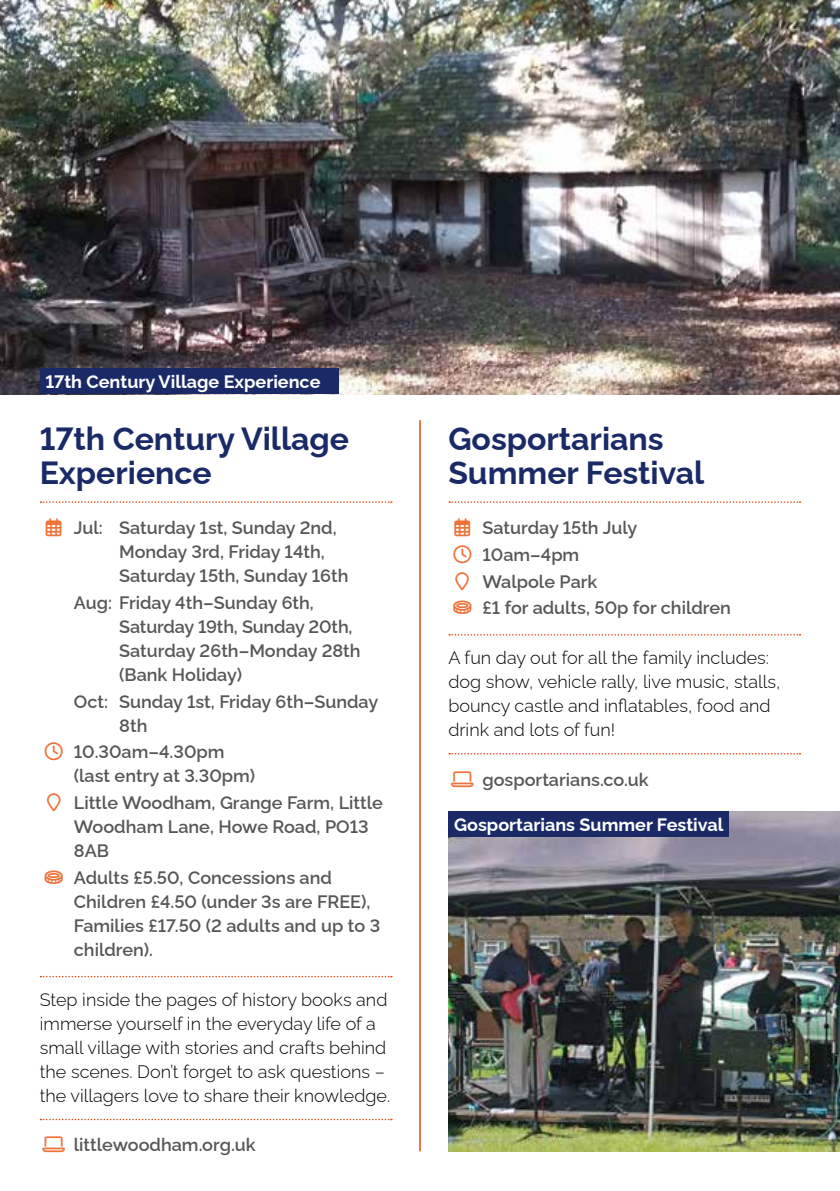
<style>
.page{position:relative;width:840px;height:1191px;background:#fff}
.page>*{position:absolute;margin:0;border:0;box-sizing:border-box;transform-origin:0 0}
.t1{font:700 32px/34px "Raleway";color:#192a67}
.t2{font:600 18px/24px "Raleway";color:#575756}
.t3{font:300 18px/24px "Raleway";color:#000}
.t4{font:700 18px "Raleway";color:#fff}
.s1{color:#ee723a}
</style>
<div class="page">
<hr style="left:419px;top:420px;width:1px;height:731px;background:#e84910">
<svg style="left:40px;top:501px;width:351px;height:2px"></svg>
<svg style="left:40px;top:976px;width:351px;height:1px"></svg>
<svg style="left:40px;top:1118px;width:351px;height:2px"></svg>
<img style="left:0;top:0;width:839px;height:394px">
<svg style="left:449px;top:501px;width:351px;height:2px"></svg>
<svg style="left:449px;top:634px;width:351px;height:1px"></svg>
<svg style="left:449px;top:753px;width:351px;height:1px"></svg>
<img style="left:448px;top:811px;width:391px;height:340px">
<div style="left:448px;top:811px;width:280px;height:26px;background:#192a67"></div>
<div style="left:40px;top:369px;width:298px;height:25px;background:#192a67"></div>
<h1 class="t4" style="left:45px;top:368px;width:276px">17th Century Village Experience</h1>
<h1 class="t1" style="left:40px;top:418px;width:311px">17th Century Village<br>Experience</h1>
<p class="t2" style="left:119px;top:513px;width:231px;text-indent:-73px"><span class="s1">●■●▼</span> Jul: Saturday 1st, Sunday 2nd,<br>Monday 3rd, Friday 14th,<br>Saturday 15th, Sunday 16th</p>
<p class="t2" style="left:119px;top:588px;width:243px;text-indent:-45px">Aug: Friday 4th–Sunday 6th,<br>Saturday 19th, Sunday 20th,<br>Saturday 26th–Monday 28th (Bank Holiday)</p>
<p class="t2" style="left:119px;top:687px;width:260px;text-indent:-45px">Oct: Sunday 1st, Friday 6th–Sunday<br>8th</p>
<p class="t2" style="left:74px;top:738px;width:183px;text-indent:-29px"><span class="s1">●□</span> 10.30am–4.30pm (last entry at 3.30pm)</p>
<p class="t2" style="left:74px;top:789px;width:310px">Little Woodham, Grange Farm, Little<br>Woodham Lane, Howe Road, PO13<br>8AB</p>
<p class="t2" style="left:74px;top:863px;width:308px;text-indent:-29px"><span class="s1">□■</span> Adults £5.50, Concessions and<br>Children £4.50 (under 3s are FREE),<br>Families £17.50 (2 adults and up to 3 children).</p>
<p class="t3" style="left:40px;top:985px;width:352px">Step inside the pages of history books and immerse yourself in the everyday life of a small village with stories and crafts behind the scenes. Don’t forget to ask questions – the villagers love to share their knowledge.</p>
<p class="t2" style="left:42px;top:1130px;width:214px"><span class="s1">●▼□</span> littlewoodham.org.uk</p>
<h1 class="t1" style="left:448px;top:418px;width:257px">Gosportarians<br>Summer Festival</h1>
<p class="t2" style="left:454px;top:513px;width:184px"><span class="s1">●■●▼</span> Saturday 15th July</p>
<p class="t2" style="left:453px;top:540px;width:127px"><span class="s1">●□</span> 10am–4pm</p>
<p class="t2" style="left:482px;top:567px;width:116px">Walpole Park</p>
<p class="t2" style="left:453px;top:594px;width:279px"><span class="s1">□■</span> £1 for adults, 50p for children</p>
<p class="t3" style="left:448px;top:643px;width:333px">A fun day out for all the family includes: dog show, vehicle rally, live music, stalls, bouncy castle and inflatables, food and drink and lots of fun!</p>
<p class="t2" style="left:451px;top:765px;width:199px"><span class="s1">●▼□</span> gosportarians.co.uk</p>
<p class="t4" style="left:454px;top:810px;width:271px">Gosportarians Summer Festival</p>
</div>
